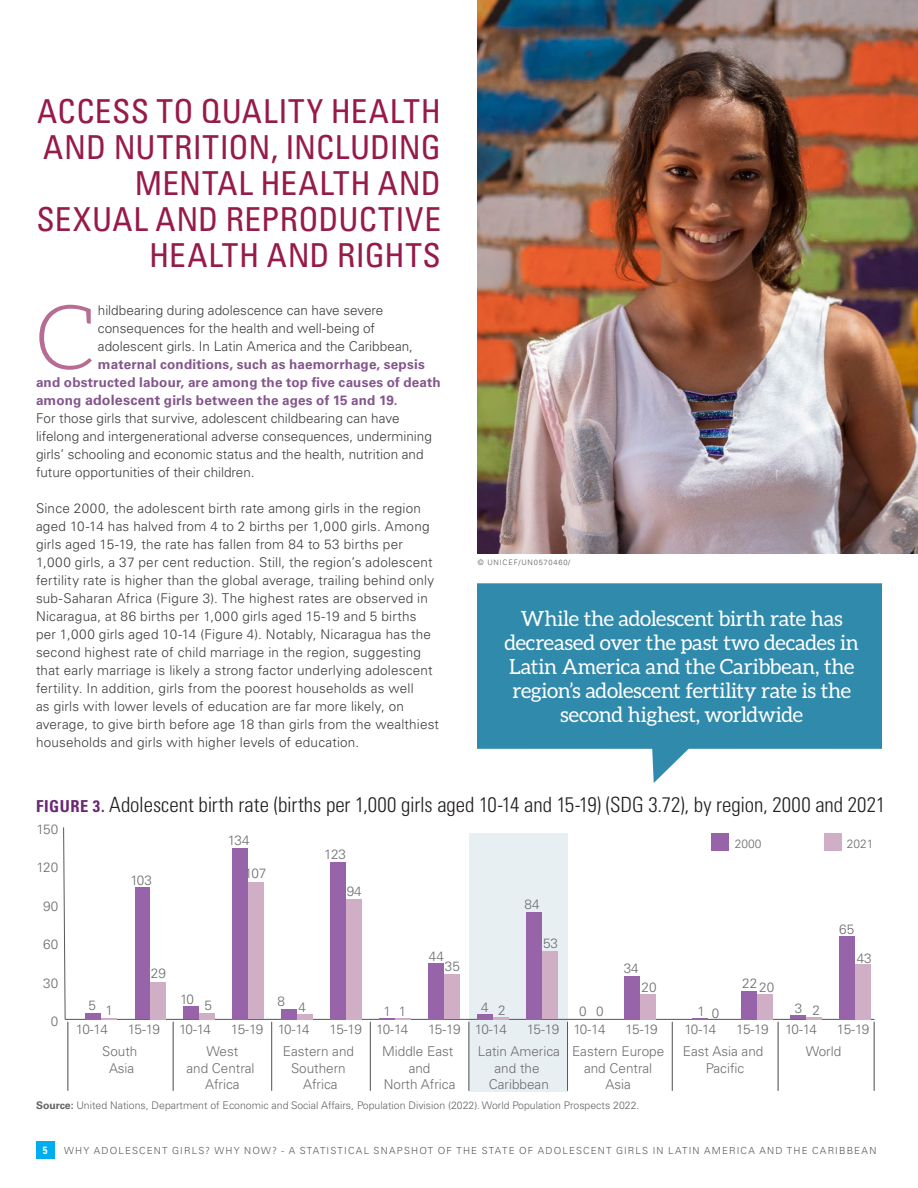
<style>
.page{position:relative;width:918px;height:1188px;background:#fff}
.page>*{position:absolute;margin:0;border:0;box-sizing:border-box;transform-origin:0 0}
.Text_Dropcap{font:300 89.85px "Aleo";color:#b76c93}
.H1_new{font:condensed 33px/36px "Univers LT Std";letter-spacing:.01em;color:#961a4a;text-align:right}
.Callout_NEW{font:21px/24px "Aleo";letter-spacing:-.015em;color:#fff;text-align:center}
.Figure_Head{font:300 condensed 21px "Univers LT Std";color:#231f20}
.Text{font:300 13.5px/18px "Univers LT Pro 45";letter-spacing:.015em;color:#3e3e3f}
.Text_Dropcap-2{font:300 13.5px "Univers LT Pro 45";color:#3e3e3f}
.t1{font:300 13.5px/16.5px "Univers LT Pro 45";color:#6c6d70;text-align:center}
.Text_Dropcap-3{font:700 13.5px "Univers LT Pro 65";letter-spacing:.01em;color:#84568d}
.t2{font:300 12px "Univers LT Pro 45";color:#6c6d70}
.Text_Note{font:300 10.5px "Univers LT Pro 45";color:#636366}
.t3{font:700 condensed 10.5px "Univers LT Std";color:#fff}
.t4{font:300 9.75px "Univers LT Pro 45";letter-spacing:.12em;color:#57585a}
.Photo_Credit{font:300 7.5px "Univers LT Pro 45";letter-spacing:.1em;color:#57585a}
.s1{font-size:14.25px}
.s2{font-weight:700;font-size:16.5px;color:#692875}
.s3{font-family:"Univers LT Pro 65";font-weight:700}
</style>
<div class="page">
<div style="left:36px;top:1141px;width:18px;height:18px;background:#00aeef"></div>
<div style="left:469px;top:833px;width:98px;height:258px;background:#e8eff3"></div>
<hr style="left:65px;top:1019px;width:810px;height:1px;background:#57585a">
<svg style="left:63px;top:827px;width:2px;height:193px"></svg>
<div style="left:757px;top:994px;width:16px;height:25px;background:#d0aec5"></div>
<svg style="left:806px;top:1017px;width:16px;height:2px"></svg>
<div style="left:855px;top:964px;width:16px;height:55px;background:#d0aec5"></div>
<svg style="left:692px;top:1018px;width:16px;height:1px"></svg>
<div style="left:741px;top:991px;width:16px;height:28px;background:#9764aa"></div>
<hr style="left:790px;top:1016px;width:16px;height:3px;background:#9764aa">
<div style="left:839px;top:936px;width:16px;height:83px;background:#9764aa"></div>
<svg style="left:101px;top:1018px;width:16px;height:1px"></svg>
<div style="left:150px;top:982px;width:16px;height:37px;background:#d0aec5"></div>
<div style="left:199px;top:1013px;width:16px;height:6px;background:#d0aec5"></div>
<div style="left:248px;top:882px;width:16px;height:137px;background:#d0aec5"></div>
<div style="left:297px;top:1014px;width:16px;height:5px;background:#d0aec5"></div>
<div style="left:346px;top:899px;width:16px;height:120px;background:#d0aec5"></div>
<div style="left:444px;top:975px;width:16px;height:44px;background:#d0aec5"></div>
<svg style="left:493px;top:1017px;width:16px;height:2px"></svg>
<div style="left:542px;top:952px;width:16px;height:67px;background:#d0aec5"></div>
<div style="left:640px;top:994px;width:16px;height:25px;background:#d0aec5"></div>
<div style="left:85px;top:1013px;width:16px;height:6px;background:#9764aa"></div>
<div style="left:136px;top:887px;width:14px;height:132px;background:#9764aa"></div>
<div style="left:183px;top:1007px;width:16px;height:12px;background:#9764aa"></div>
<div style="left:232px;top:848px;width:16px;height:171px;background:#9764aa"></div>
<div style="left:281px;top:1009px;width:16px;height:10px;background:#9764aa"></div>
<div style="left:330px;top:862px;width:16px;height:157px;background:#9764aa"></div>
<svg style="left:379px;top:1018px;width:32px;height:1px"></svg>
<div style="left:428px;top:963px;width:16px;height:56px;background:#9764aa"></div>
<div style="left:477px;top:1014px;width:16px;height:5px;background:#9764aa"></div>
<div style="left:526px;top:912px;width:16px;height:107px;background:#9764aa"></div>
<div style="left:624px;top:976px;width:16px;height:43px;background:#9764aa"></div>
<div style="left:711px;top:834px;width:18px;height:17px;background:#9764aa"></div>
<div style="left:824px;top:834px;width:18px;height:17px;background:#d0aec5"></div>
<hr style="left:68px;top:1022px;width:1px;height:69px;background:#57585a">
<hr style="left:874px;top:1022px;width:1px;height:69px;background:#57585a">
<hr style="left:173px;top:1022px;width:1px;height:69px;background:#57585a">
<hr style="left:271px;top:1022px;width:1px;height:69px;background:#57585a">
<hr style="left:370px;top:1022px;width:1px;height:69px;background:#57585a">
<hr style="left:469px;top:1022px;width:1px;height:69px;background:#57585a">
<hr style="left:567px;top:1022px;width:1px;height:69px;background:#57585a">
<hr style="left:672px;top:1022px;width:1px;height:69px;background:#57585a">
<hr style="left:778px;top:1022px;width:1px;height:69px;background:#57585a">
<img style="left:477px;top:0;width:441px;height:554px">
<svg style="left:477px;top:583px;width:405px;height:200px;fill:#308aab"></svg>
<p class="H1_new" style="left:36px;top:93px;width:406px">ACCESS TO QUALITY HEALTH<br>AND NUTRITION, INCLUDING<br>MENTAL HEALTH AND<br>SEXUAL AND REPRODUCTIVE<br>HEALTH AND RIGHTS</p>
<p class="Text_Dropcap" style="left:36px;top:289px;width:59px">C</p>
<p class="Text_Dropcap-2" style="left:98px;top:302px;width:287px">hildbearing during adolescence can have severe</p>
<p class="Text_Dropcap-2" style="left:98px;top:320px;width:279px">consequences for the health and well-being of</p>
<p class="Text_Dropcap-2" style="left:98px;top:338px;width:317px">adolescent girls. In Latin America and the Caribbean,</p>
<p class="Text_Dropcap-3" style="left:98px;top:356px;width:328px">maternal conditions, such as haemorrhage, sepsis</p>
<p class="Text_Dropcap-3" style="left:36px;top:374px;width:406px">and obstructed labour, are among the top five causes of death</p>
<p class="Text_Dropcap-3" style="left:36px;top:392px;width:363px">among <span class="s1">adolescent</span> girls between the ages of 15 and 19.</p>
<p class="Text_Dropcap-2" style="left:36px;top:410px;width:365px">For those girls that survive, adolescent childbearing can have</p>
<p class="Text_Dropcap-2" style="left:36px;top:428px;width:397px">lifelong and intergenerational adverse consequences, undermining</p>
<p class="Text_Dropcap-2" style="left:36px;top:446px;width:389px">girls’ schooling and economic status and the health, nutrition and</p>
<p class="Text_Dropcap-2" style="left:36px;top:464px;width:220px">future opportunities of their children.</p>
<p class="Text" style="left:36px;top:499px;width:405px">Since 2000, the adolescent birth rate among girls in the region aged 10-14 has halved from 4 to 2 births per 1,000 girls. Among girls aged 15-19, the rate has fallen from 84 to 53 births per 1,000 girls, a 37 per cent reduction. Still, the region’s adolescent fertility rate is higher than the global average, trailing behind only sub-Saharan Africa (Figure 3). The highest rates are observed in Nicaragua, at 86 births per 1,000 girls aged 15-19 and 5 births per 1,000 girls aged 10-14 (Figure 4). Notably, Nicaragua has the second highest rate of child marriage in the region, suggesting that early marriage is likely a strong factor underlying adolescent fertility. In addition, girls from the poorest households as well<br>as girls with lower levels of education are far more likely, on average, to give birth before age 18 than girls from the wealthiest households and girls with higher levels of education.</p>
<p class="Photo_Credit" style="left:478px;top:558px;width:94px">© UNICEF/UN0570460/</p>
<p class="Callout_NEW" style="left:504px;top:606px;width:356px">While the adolescent birth rate has decreased over the past two decades in Latin America and the Caribbean, the region’s adolescent fertility rate is the second highest, worldwide</p>
<p class="Figure_Head" style="left:36px;top:792px;width:851px"><span class="s2">FIGURE 3.</span> Adolescent birth rate (births per 1,000 girls aged 10-14 and 15-19) (SDG 3.72), by region, 2000 and 2021</p>
<p class="t1" style="left:36px;top:821px;width:23px">150</p>
<p class="t1" style="left:36px;top:859px;width:23px">120</p>
<p class="t1" style="left:43px;top:898px;width:17px">90</p>
<p class="t1" style="left:43px;top:936px;width:17px">60</p>
<p class="t1" style="left:43px;top:975px;width:17px">30</p>
<p class="t1" style="left:51px;top:1013px;width:9px">0</p>
<p class="t1" style="left:130px;top:872px;width:23px">103</p>
<p class="t1" style="left:151px;top:965px;width:17px">29</p>
<p class="t1" style="left:180px;top:991px;width:15px">10</p>
<p class="t1" style="left:89px;top:997px;width:9px">5</p>
<p class="t1" style="left:204px;top:997px;width:9px">5</p>
<p class="t1" style="left:105px;top:1001px;width:9px">1</p>
<p class="t1" style="left:228px;top:832px;width:23px">134</p>
<p class="t1" style="left:245px;top:865px;width:23px">107</p>
<p class="t1" style="left:277px;top:993px;width:9px">8</p>
<p class="t1" style="left:324px;top:846px;width:23px">123</p>
<p class="t1" style="left:347px;top:883px;width:17px">94</p>
<p class="t1" style="left:525px;top:896px;width:17px">84</p>
<p class="t1" style="left:543px;top:935px;width:17px">53</p>
<p class="t1" style="left:429px;top:948px;width:17px">44</p>
<p class="t1" style="left:445px;top:958px;width:17px">35</p>
<p class="t1" style="left:624px;top:960px;width:17px">34</p>
<p class="t2" style="left:735px;top:836px;width:28px">2000</p>
<p class="t2" style="left:847px;top:836px;width:28px">2021</p>
<p class="t1" style="left:839px;top:921px;width:17px">65</p>
<p class="t1" style="left:857px;top:950px;width:17px">43</p>
<p class="t1" style="left:642px;top:979px;width:17px">20</p>
<p class="t1" style="left:742px;top:977px;width:33px">22 20</p>
<p class="t1" style="left:298px;top:999px;width:9px">4</p>
<p class="t1" style="left:481px;top:999px;width:9px">4</p>
<p class="t1" style="left:384px;top:1003px;width:24px">1 1</p>
<p class="t1" style="left:498px;top:1002px;width:9px">2</p>
<p class="t1" style="left:579px;top:1003px;width:26px">0 0</p>
<p class="t1" style="left:698px;top:1004px;width:23px">1 0</p>
<p class="t1" style="left:795px;top:1001px;width:26px">3 2</p>
<p class="t1" style="left:76px;top:1021px;width:34px">10-14</p>
<p class="t1" style="left:128px;top:1021px;width:34px">15-19</p>
<p class="t1" style="left:179px;top:1021px;width:34px">10-14</p>
<p class="t1" style="left:231px;top:1021px;width:80px">15-19 10-14</p>
<p class="t1" style="left:330px;top:1021px;width:80px">15-19 10-14</p>
<p class="t1" style="left:428px;top:1021px;width:80px">15-19 10-14</p>
<p class="t1" style="left:527px;top:1021px;width:80px">15-19 10-14</p>
<p class="t1" style="left:625px;top:1021px;width:34px">15-19</p>
<p class="t1" style="left:684px;top:1021px;width:34px">10-14</p>
<p class="t1" style="left:736px;top:1021px;width:82px">15-19 10-14</p>
<p class="t1" style="left:837px;top:1021px;width:34px">15-19</p>
<p class="t1" style="left:102px;top:1043px;width:37px">South<br>Asia</p>
<p class="t1" style="left:283px;top:1043px;width:73px">Eastern and<br>Southern<br>Africa</p>
<p class="t1" style="left:382px;top:1043px;width:75px">Middle East and<br>North Africa</p>
<p class="t1" style="left:478px;top:1043px;width:84px">Latin America and the<br>Caribbean</p>
<p class="t1" style="left:572px;top:1043px;width:94px">Eastern Europe and Central<br>Asia</p>
<p class="t1" style="left:683px;top:1043px;width:82px">East Asia and<br>Pacific</p>
<p class="t1" style="left:207px;top:1043px;width:33px">West</p>
<p class="t1" style="left:806px;top:1043px;width:37px">World</p>
<p class="t1" style="left:186px;top:1059px;width:70px">and Central<br>Africa</p>
<p class="Text_Note" style="left:36px;top:1099px;width:605px"><span class="s3">Source:</span> United Nations, Department of Economic and Social Affairs, Population Division (2022). World Population Prospects 2022.</p>
<p class="t3" style="left:43px;top:1144px;width:6px">5</p>
<p class="t4" style="left:64px;top:1144px;width:814px">WHY ADOLESCENT GIRLS? WHY NOW? - A STATISTICAL SNAPSHOT OF THE STATE OF ADOLESCENT GIRLS IN LATIN AMERICA AND THE CARIBBEAN</p>
</div>
